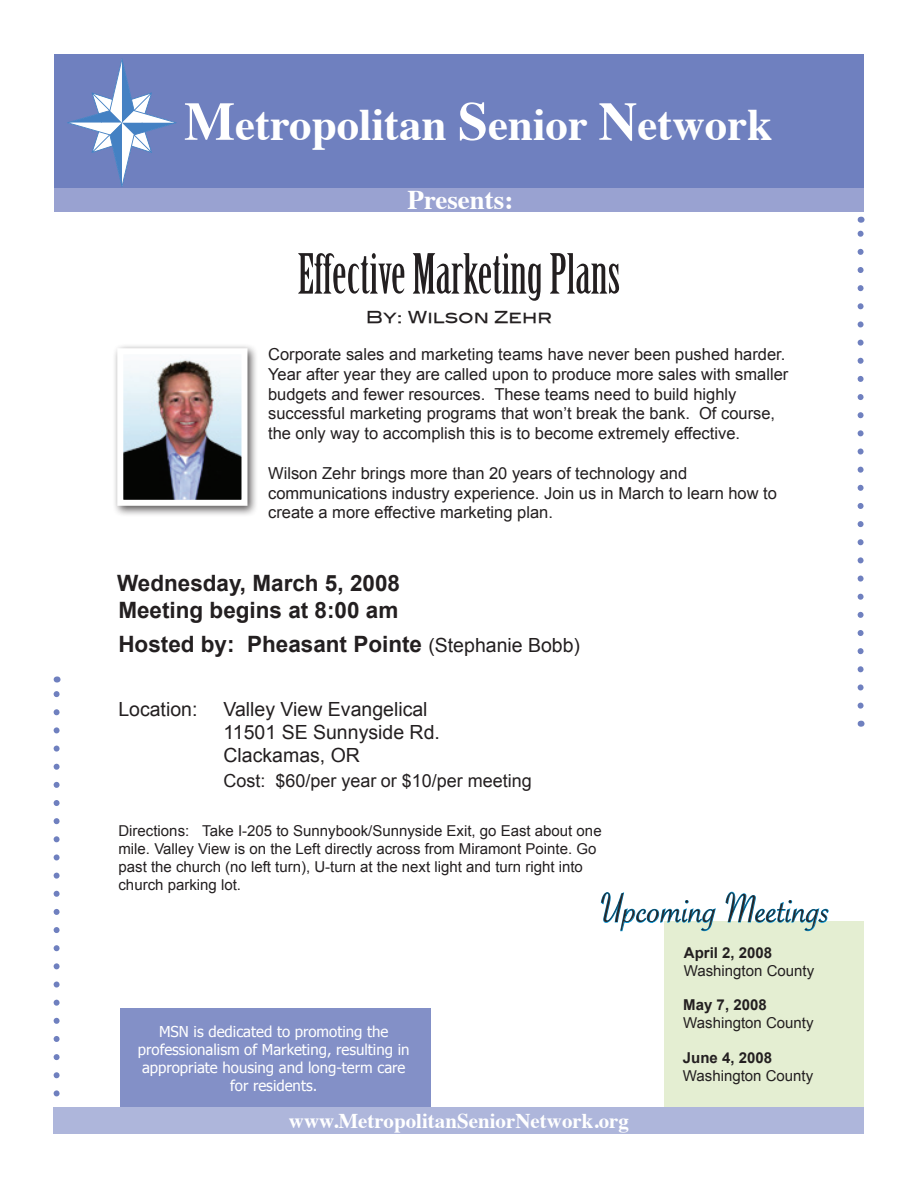
<style>
.page{position:relative;width:918px;height:1188px;background:#fff}
.page>*{position:absolute;margin:0;border:0;box-sizing:border-box;transform-origin:0 0}
.t1{font:54px "Birch Std";color:#231f20}
.t2{font:700 45px "Times";color:#fff}
.t3{font:45px "Savoye Let Plain";color:#231f20}
.t4{font:700 27px "Times";color:#fff}
.t5{font:700 22.5px/27px "Arial";color:#231f20}
.t6{font:700 21px "Times";color:#fff}
.t7{font:19.5px/23.4px "Arial";color:#231f20}
.t8{font:18px "Arial";color:#231f20}
.t9{font:16.5px/19.8px "Arial";color:#231f20}
.t10{font:16.5px "Blair Md ITCTT Medium";color:#231f20}
.t11{font:15px/18px "Arial";color:#231f20}
.t12{font:15px/18px "Tahoma";color:#fff;text-align:center}
.t13{font:700 15px "Arial";color:#231f20}
.s1{font-size:54px}
.s2{font-weight:400;font-size:19.5px}
</style>
<div class="page">
<div style="left:54px;top:188px;width:810px;height:24px;background:#99a2d1"></div>
<div style="left:120px;top:1008px;width:310px;height:100px;background:#8390c7"></div>
<div style="left:664px;top:921px;width:200px;height:187px;background:#e4eed2"></div>
<svg style="left:54px;top:691px;width:6px;height:403px"></svg>
<svg style="left:858px;top:230px;width:6px;height:476px"></svg>
<div style="left:54px;top:54px;width:810px;height:134px;background:#6f80bf"></div>
<svg style="left:67px;top:59px;width:110px;height:128px"></svg>
<div style="left:54px;top:1107px;width:810px;height:27px;background:#aeb6db"></div>
<svg style="left:601px;top:892px;width:115px;height:40px"></svg>
<svg style="left:725px;top:892px;width:104px;height:39px"></svg>
<div style="left:112px;top:343px;width:154px;height:180px;background:#231f20;opacity:.75"></div>
<img style="left:124px;top:355px;width:117px;height:144px">
<div style="left:117px;top:348px;width:131px;height:158px;border:6px solid #fff"></div>
<h2 class="t2" style="left:184px;top:82px;width:590px"><span class="s1">M</span>etropolitan <span class="s1">S</span>enior <span class="s1">N</span>etwork</h2>
<h3 class="t4" style="left:408px;top:174px;width:107px">Presents:</h3>
<h1 class="t1" style="left:298px;top:244px;width:324px">Effective Marketing Plans</h1>
<p class="t10" style="left:366px;top:303px;width:188px">By: Wilson Zehr</p>
<p class="t9" style="left:268px;top:344px;width:522px">Corporate sales and marketing teams have never been pushed harder.<br>Year after year they are called upon to produce more sales with smaller budgets and fewer resources. These teams need to build highly successful marketing programs that won’t break the bank. Of course, the only way to accomplish this is to become extremely effective.</p>
<p class="t9" style="left:268px;top:463px;width:510px">Wilson Zehr brings more than 20 years of technology and communications industry experience. Join us in March to learn how to create a more effective marketing plan.</p>
<h3 class="t5" style="left:117px;top:570px;width:285px">Wednesday, March 5, 2008<br>Meeting begins at 8:00 am</h3>
<h3 class="t5" style="left:118px;top:631px;width:463px">Hosted by: Pheasant Pointe <span class="s2">(Stephanie Bobb)</span></h3>
<p class="t7" style="left:118px;top:697px;width:81px">Location:</p>
<p class="t7" style="left:224px;top:697px;width:218px">Valley View Evangelical<br>11501 SE Sunnyside Rd.<br>Clackamas, OR</p>
<p class="t8" style="left:224px;top:769px;width:310px">Cost: $60/per year or $10/per meeting</p>
<p class="t11" style="left:118px;top:821px;width:485px">Directions: Take I-205 to Sunnybook/Sunnyside Exit, go East about one mile. Valley View is on the Left directly across from Miramont Pointe. Go past the church (no left turn), U-turn at the next light and turn right into church parking lot.</p>
<h2 class="t3" style="left:600px;top:878px;width:232px">Upcoming Meetings</h2>
<p class="t12" style="left:138px;top:1022px;width:273px">MSN is dedicated to promoting the professionalism of Marketing, resulting in appropriate housing and long-term care for residents.</p>
<p class="t6" style="left:289px;top:1101px;width:342px">www.MetropolitanSeniorNetwork.org</p>
<p class="t13" style="left:684px;top:943px;width:90px">April 2, 2008</p>
<p class="t11" style="left:684px;top:962px;width:132px">Washington County</p>
<p class="t13" style="left:683px;top:995px;width:85px">May 7, 2008</p>
<p class="t11" style="left:683px;top:1014px;width:132px">Washington County</p>
<p class="t13" style="left:683px;top:1048px;width:91px">June 4, 2008</p>
<p class="t11" style="left:683px;top:1067px;width:132px">Washington County</p>
</div>
